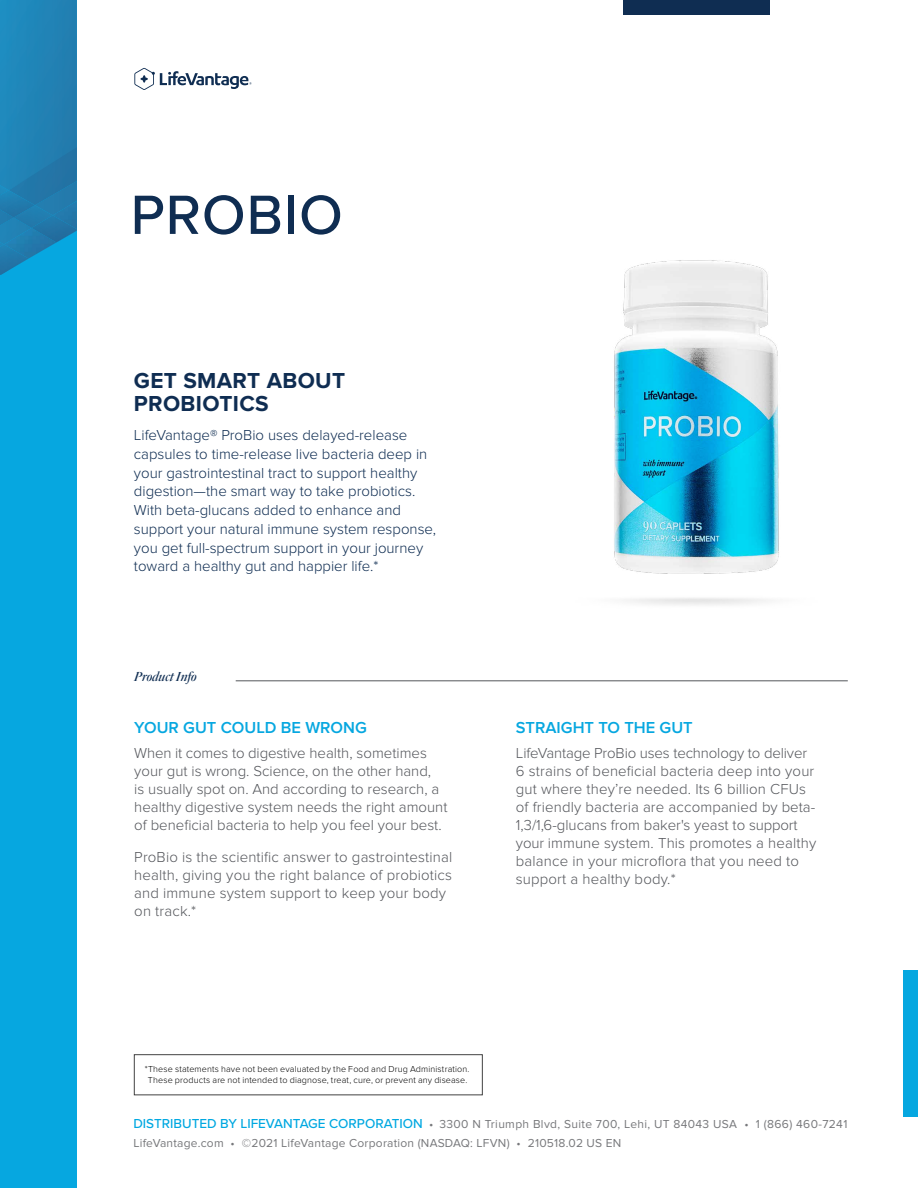
<style>
.page{position:relative;width:918px;height:1188px;background:#fff}
.page>*{position:absolute;margin:0;border:0;box-sizing:border-box;transform-origin:0 0}
.t1{font:500 57.3px "Proxima Nova";letter-spacing:.015em;color:#0f2d52}
.t2{font:700 22.5px/22.5px "Proxima Nova";letter-spacing:.015em;color:#0f2d52}
.t3{font:600 16.5px "Proxima Nova";color:#06a7e0}
.t4{font:300 15px/18px "Proxima Nova";letter-spacing:.01em;color:#54565b}
.t5{font:300 15px/18.8px "Proxima Nova";color:#0f2d52}
.t6{font:italic 500 13.5px "Quarto";color:#0f2d52}
.t7{font:12px/18.8px "Proxima Nova";letter-spacing:.02em;color:#77787b}
.t8{font:300 9px/10.5px "Proxima Nova";letter-spacing:.015em;color:#000;text-align:center}
.s1{font-weight:500;font-size:13.5px;color:#00a8e1}
</style>
<div class="page">
<img style="left:614px;top:260px;width:165px;height:345px">
<svg style="left:134px;top:68px;width:118px;height:22px"></svg>
<hr style="left:236px;top:681px;width:612px;height:1px;background:#54565b">
<div style="left:623px;top:0;width:147px;height:14px;background:#0f2d52"></div>
<div style="left:904px;top:970px;width:14px;height:147px;background:#06a7e0"></div>
<div style="left:0;top:0;width:77px;height:1188px;background:#06a7e0"></div>
<svg style="left:0;top:0;width:77px;height:275px"></svg>
<img style="left:57px;top:242px;width:20px;height:1px">
<img style="left:14px;top:205px;width:63px;height:37px">
<img style="left:32px;top:215px;width:45px;height:27px">
<img style="left:0;top:190px;width:35px;height:28px">
<h1 class="t1" style="left:131px;top:172px;width:214px">PROBIO</h1>
<h2 class="t2" style="left:134px;top:370px;width:213px">GET SMART ABOUT<br>PROBIOTICS</h2>
<p class="t5" style="left:134px;top:426px;width:304px">LifeVantage® ProBio uses delayed-release capsules to time-release live bacteria deep in your gastrointestinal tract to support healthy digestion—the smart way to take probiotics.<br>With beta-glucans added to enhance and support your natural immune system response, you get full-spectrum support in your journey toward a healthy gut and happier life.*</p>
<p class="t6" style="left:134px;top:668px;width:64px">Product Info</p>
<p class="t3" style="left:134px;top:718px;width:234px">YOUR GUT COULD BE WRONG</p>
<p class="t4" style="left:134px;top:744px;width:315px">When it comes to digestive health, sometimes your gut is wrong. Science, on the other hand,<br>is usually spot on. And according to research, a healthy digestive system needs the right amount of beneficial bacteria to help you feel your best.</p>
<p class="t4" style="left:134px;top:848px;width:319px">ProBio is the scientific answer to gastrointestinal health, giving you the right balance of probiotics and immune system support to keep your body on track.*</p>
<p class="t3" style="left:516px;top:718px;width:178px">STRAIGHT TO THE GUT</p>
<p class="t4" style="left:516px;top:744px;width:302px">LifeVantage ProBio uses technology to deliver 6 strains of beneficial bacteria deep into your gut where they’re needed. Its 6 billion CFUs of friendly bacteria are accompanied by beta-1,3/1,6-glucans from baker's yeast to support your immune system. This promotes a healthy balance in your microflora that you need to support a healthy body.*</p>
<p class="t8" style="left:145px;top:1064px;width:326px">*These statements have not been evaluated by the Food and Drug Administration.<br>These products are not intended to diagnose, treat, cure, or prevent any disease.</p>
<p class="t7" style="left:133px;top:1115px;width:716px"><span class="s1">DISTRIBUTED BY LIFEVANTAGE CORPORATION</span> • 3300 N Triumph Blvd, Suite 700, Lehi, UT 84043 USA • 1 (866) 460-7241<br>LifeVantage.com • ©2021 LifeVantage Corporation (NASDAQ: LFVN) • 210518.02 US EN</p>
</div>
